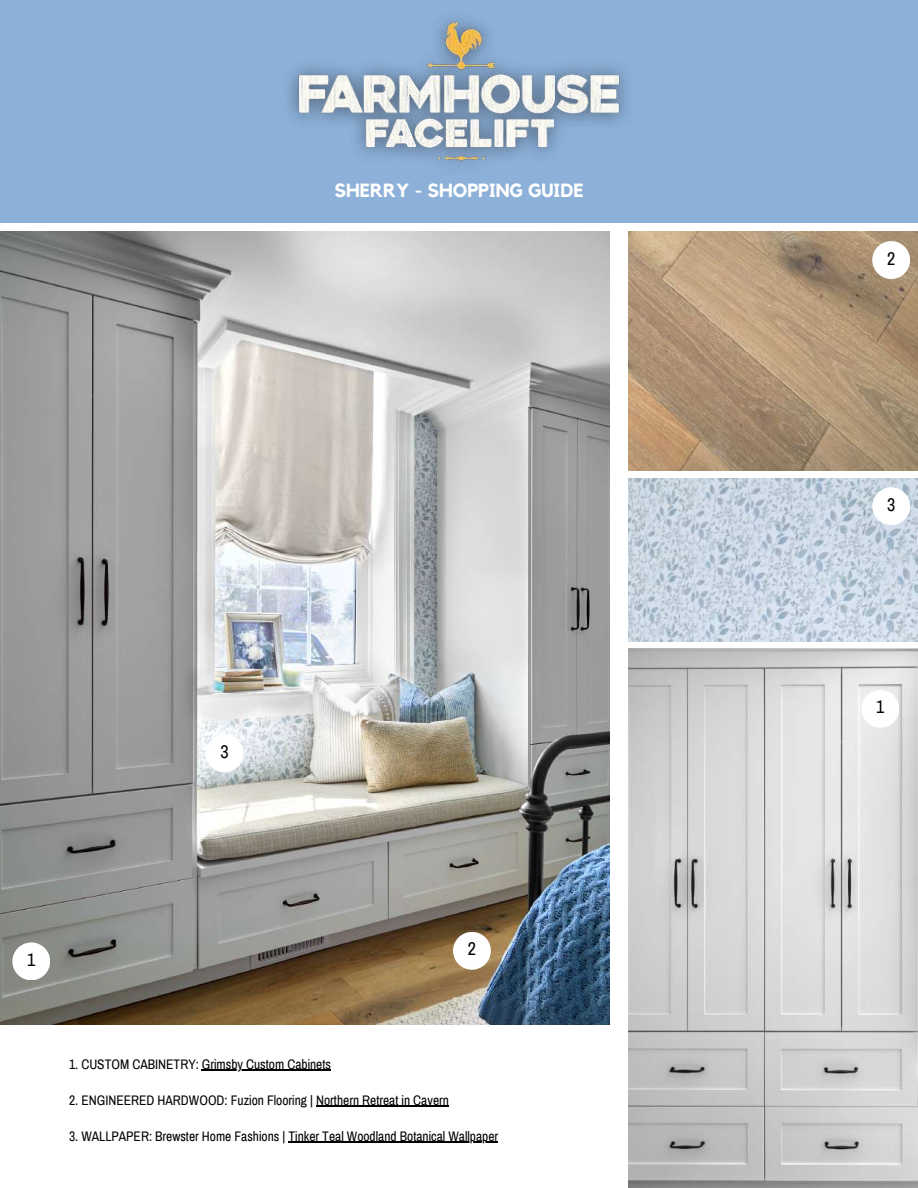
<style>
.page{position:relative;width:918px;height:1188px;background:#fff}
.page>*{position:absolute;margin:0;border:0;box-sizing:border-box;transform-origin:0 0}
.t1{font:700 19.05px "Kollektif";color:#fff}
.t2{font:18px "Archivo Narrow";color:#000}
.t3{font:13.5px "Archivo Narrow";color:#000}
</style>
<div class="page">
<div style="left:0;top:0;width:918px;height:223px;background:#8cb0d8"></div>
<img style="left:289px;top:16px;width:338px;height:148px">
<img style="left:0;top:231px;width:610px;height:793px">
<img style="left:629px;top:231px;width:289px;height:239px">
<img style="left:629px;top:649px;width:289px;height:539px">
<div style="left:872px;top:241px;width:38px;height:38px;background:#fff;border-radius:50%"></div>
<div style="left:206px;top:734px;width:38px;height:38px;background:#fff;border-radius:50%"></div>
<div style="left:861px;top:690px;width:38px;height:38px;background:#fff;border-radius:50%"></div>
<div style="left:12px;top:942px;width:38px;height:38px;background:#fff;border-radius:50%"></div>
<div style="left:453px;top:932px;width:38px;height:38px;background:#fff;border-radius:50%"></div>
<hr style="left:202px;top:1070px;width:129px;height:1px;background:#000">
<hr style="left:316px;top:1106px;width:133px;height:1px;background:#000">
<hr style="left:288px;top:1142px;width:210px;height:1px;background:#000">
<img style="left:629px;top:479px;width:289px;height:163px">
<div style="left:872px;top:487px;width:38px;height:38px;background:#fff;border-radius:50%"></div>
<h1 class="t1" style="left:334px;top:182px;width:251px">SHERRY - SHOPPING GUIDE</h1>
<h2 class="t2" style="left:220px;top:742px;width:10px">3</h2>
<h2 class="t2" style="left:27px;top:950px;width:10px">1</h2>
<h2 class="t2" style="left:468px;top:940px;width:10px">2</h2>
<p class="t3" style="left:69px;top:1057px;width:264px">1. CUSTOM CABINETRY: Grimsby Custom Cabinets</p>
<p class="t3" style="left:69px;top:1093px;width:381px">2. ENGINEERED HARDWOOD: Fuzion Flooring | Northern Retreat in Cavern</p>
<p class="t3" style="left:69px;top:1129px;width:431px">3. WALLPAPER: Brewster Home Fashions | Tinker Teal Woodland Botanical Wallpaper</p>
<h2 class="t2" style="left:887px;top:249px;width:10px">2</h2>
<h2 class="t2" style="left:887px;top:495px;width:10px">3</h2>
<h2 class="t2" style="left:876px;top:697px;width:10px">1</h2>
</div>
